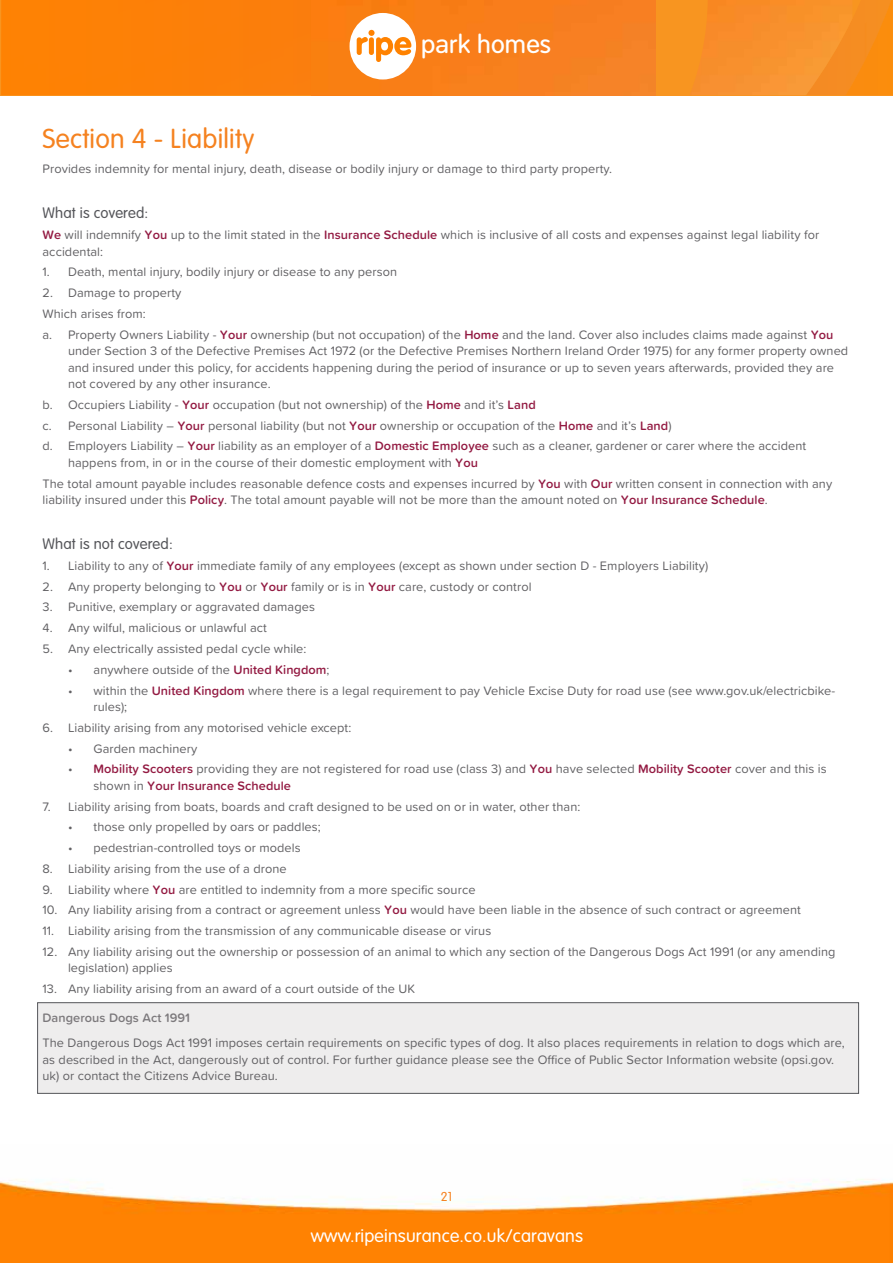
<style>
.page{position:relative;width:893px;height:1263px;background:#fff}
.page>*{position:absolute;margin:0;border:0;box-sizing:border-box;transform-origin:0 0}
.t1{font:300 27px "VAG Rounded Std";letter-spacing:.01em;color:#f58220}
.t2{font:25.2px "Tate";letter-spacing:.005em;color:#fff}
.t3{font:300 18px "VAG Rounded Std";letter-spacing:.01em;color:#fff}
.t4{font:300 15px "VAG Rounded Std";letter-spacing:.01em;color:#55565a}
.t5{font:12.75px/16.5px "Proxima Soft";letter-spacing:.005em;color:#626164}
.t6{font:600 12.75px "Proxima Soft";letter-spacing:.005em;color:#7c797c}
.t7{font:300 12.75px "VAG Rounded Std";color:#f58220}
.s1{font-weight:600;color:#931a42}
</style>
<div class="page">
<img style="left:0;top:1179px;width:893px;height:84px">
<svg style="left:0;top:0;width:893px;height:95px;background:#f8901a"></svg>
<img style="left:690px;top:0;width:162px;height:95px">
<img style="left:1px;top:0;width:655px;height:95px">
<div style="left:350px;top:13px;width:66px;height:67px;background:#fff;border-radius:33px"></div>
<svg style="left:357px;top:30px;width:54px;height:32px"></svg>
<div style="left:37px;top:1002px;width:822px;height:92px;background:#eeeded;border:1px solid #55565a"></div>
<h2 class="t2" style="left:421px;top:30px;width:131px">park homes</h2>
<h1 class="t1" style="left:43px;top:123px;width:213px">Section 4 - Liability</h1>
<p class="t5" style="left:43px;top:160px;width:571px">Provides indemnity for mental injury, death, disease or bodily injury or damage to third party property.</p>
<p class="t4" style="left:43px;top:205px;width:107px">What is covered:</p>
<p class="t5" style="left:43px;top:226px;width:778px"><span class="s1">We</span> will indemnify <span class="s1">You</span> up to the limit stated in the <span class="s1">Insurance Schedule</span> which is inclusive of all costs and expenses against legal liability for accidental:</p>
<p class="t5" style="left:43px;top:263px;width:356px">1. Death, mental injury, bodily injury or disease to any person</p>
<p class="t5" style="left:43px;top:282px;width:792px;line-height:20.7px">2. Damage to property<br>Which arises from:<br>a. Property Owners Liability - <span class="s1">Your</span> ownership (but not occupation) of the <span class="s1">Home</span> and the land. Cover also includes claims made against <span class="s1">You</span></p>
<p class="t5" style="left:68px;top:342px;width:782px">under Section 3 of the Defective Premises Act 1972 (or the Defective Premises Northern Ireland Order 1975) for any former property owned and insured under this policy, for accidents happening during the period of insurance or up to seven years afterwards, provided they are not covered by any other insurance.</p>
<p class="t5" style="left:43px;top:394px;width:765px;line-height:20.7px">b. Occupiers Liability - <span class="s1">Your</span> occupation (but not ownership) of the <span class="s1">Home</span> and it’s <span class="s1">Land<br></span>c. Personal Liability – <span class="s1">Your</span> personal liability (but not <span class="s1">Your</span> ownership or occupation of the <span class="s1">Home</span> and it’s <span class="s1">Land</span>)<br>d. Employers Liability – <span class="s1">Your</span> liability as an employer of a <span class="s1">Domestic Employee</span> such as a cleaner, gardener or carer where the accident</p>
<p class="t5" style="left:43px;top:452px;width:791px;line-height:20.7px;text-indent:26px">happens from, in or in the course of their domestic employment with <span class="s1">You<br></span>The total amount payable includes reasonable defence costs and expenses incurred by <span class="s1">You</span> with <span class="s1">Our</span> written consent in connection with any</p>
<p class="t5" style="left:43px;top:491px;width:727px">liability insured under this <span class="s1">Policy</span>. The total amount payable will not be more than the amount noted on <span class="s1">Your Insurance Schedule</span>.</p>
<p class="t4" style="left:43px;top:535px;width:132px">What is not covered:</p>
<p class="t5" style="left:43px;top:557px;width:667px">1. Liability to any of <span class="s1">Your</span> immediate family of any employees (except as shown under section D - Employers Liability)</p>
<p class="t5" style="left:43px;top:578px;width:491px">2. Any property belonging to <span class="s1">You</span> or <span class="s1">Your</span> family or is in <span class="s1">Your</span> care, custody or control</p>
<p class="t5" style="left:43px;top:598px;width:274px">3. Punitive, exemplary or aggravated damages</p>
<p class="t5" style="left:43px;top:619px;width:226px">4. Any wilful, malicious or unlawful act</p>
<p class="t5" style="left:43px;top:640px;width:265px">5. Any electrically assisted pedal cycle while:</p>
<p class="t5" style="left:68px;top:661px;width:263px">• anywhere outside of the <span class="s1">United Kingdom</span>;</p>
<p class="t5" style="left:94px;top:681px;width:743px;text-indent:-26px">• within the <span class="s1">United Kingdom</span> where there is a legal requirement to pay Vehicle Excise Duty for road use (see www.gov.uk/electricbike&shy;rules);</p>
<p class="t5" style="left:43px;top:719px;width:310px">6. Liability arising from any motorised vehicle except:</p>
<p class="t5" style="left:68px;top:739px;width:131px">• Garden machinery</p>
<p class="t5" style="left:94px;top:760px;width:735px;text-indent:-26px">• <span class="s1">Mobility Scooters</span> providing they are not registered for road use (class 3) and <span class="s1">You</span> have selected <span class="s1">Mobility Scooter</span> cover and this is shown in <span class="s1">Your Insurance Schedule</span></p>
<p class="t5" style="left:43px;top:797px;width:539px">7. Liability arising from boats, boards and craft designed to be used on or in water, other than:</p>
<p class="t5" style="left:68px;top:818px;width:254px">• those only propelled by oars or paddles;</p>
<p class="t5" style="left:68px;top:839px;width:234px">• pedestrian-controlled toys or models</p>
<p class="t5" style="left:43px;top:860px;width:246px">8. Liability arising from the use of a drone</p>
<p class="t5" style="left:43px;top:880px;width:434px">9. Liability where <span class="s1">You</span> are entitled to indemnity from a more specific source</p>
<p class="t5" style="left:43px;top:901px;width:760px">10. Any liability arising from a contract or agreement unless <span class="s1">You</span> would have been liable in the absence of such contract or agreement</p>
<p class="t5" style="left:43px;top:922px;width:450px">11. Liability arising from the transmission of any communicable disease or virus</p>
<p class="t5" style="left:68px;top:943px;width:769px;text-indent:-26px">12. Any liability arising out the ownership or possession of an animal to which any section of the Dangerous Dogs Act 1991 (or any amending legislation) applies</p>
<p class="t5" style="left:43px;top:980px;width:374px">13. Any liability arising from an award of a court outside of the UK</p>
<p class="t6" style="left:43px;top:1008px;width:149px">Dangerous Dogs Act 1991</p>
<p class="t5" style="left:43px;top:1034px;width:804px">The Dangerous Dogs Act 1991 imposes certain requirements on specific types of dog. It also places requirements in relation to dogs which are, as described in the Act, dangerously out of control. For further guidance please see the Office of Public Sector Information website (opsi.gov. uk) or contact the Citizens Advice Bureau.</p>
<p class="t7" style="left:441px;top:1189px;width:13px">21</p>
<h3 class="t3" style="left:311px;top:1225px;width:274px">www.ripeinsurance.co.uk/caravans</h3>
</div>
